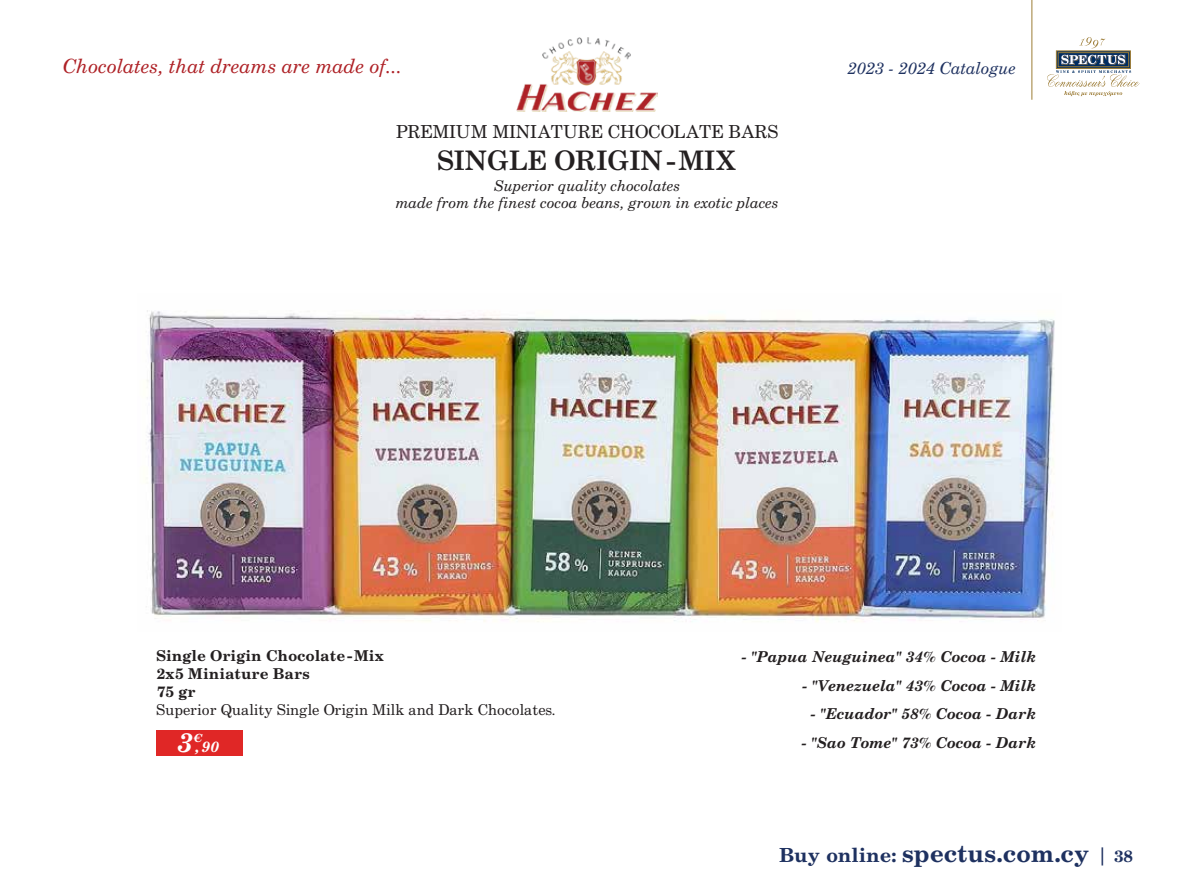
<style>
.page{position:relative;width:1191px;height:893px;background:#fff}
.page>*{position:absolute;margin:0;border:0;box-sizing:border-box;transform-origin:0 0}
.t1{font:500 27px "PF Century";color:#231f20}
.t2{font:700 24px "PF Century";color:#1e3160}
.t3{font:italic 19.5px "PF Century";color:#ae2126}
.t4{font:18px "PF Century";color:#231f20}
.t5{font:italic 16.5px "PF Century";color:#1e3160}
.t6{font:italic 700 15px "PF Century";color:#231f20}
.t7{font:italic 15px/16.5px "PF Century";color:#231f20;text-align:center}
.t8{font:15px "PF Century";color:#231f20}
.t9{font:700 15px/18px "PF Century";color:#231f20}
.t10{font:italic 700 15px "PF Century";color:#fff}
.t11{font:italic 700 11.25px "PF Century";color:#fff}
.s1{font-size:27px}
.s2{font-size:19.5px}
.s3{font-weight:400;font-size:21px}
.s4{font-size:16.5px}
</style>
<div class="page">
<div style="left:156px;top:730px;width:87px;height:26px;background:#e02726"></div>
<img style="left:146px;top:310px;width:909px;height:312px">
<img style="left:516px;top:38px;width:141px;height:74px">
<hr style="left:1031px;top:0;width:1px;height:100px;background:#9c7d35">
<svg style="left:1047px;top:37px;width:92px;height:59px"></svg>
<h3 class="t3" style="left:62px;top:54px;width:341px">Chocolates, that dreams are made of...</h3>
<p class="t5" style="left:847px;top:58px;width:170px">2023 - 2024 Catalogue</p>
<p class="t4" style="left:396px;top:120px;width:384px">PREMIUM MINIATURE CHOCOLATE BARS</p>
<h1 class="t1" style="left:437px;top:144px;width:300px">SINGLE ORIGIN-MIX</h1>
<p class="t7" style="left:395px;top:177px;width:385px">Superior quality chocolates<br>made from the finest cocoa beans, grown in exotic places</p>
<p class="t9" style="left:156px;top:647px;width:229px">Single Origin Chocolate-Mix<br>2x5 Miniature Bars<br>75 gr</p>
<p class="t8" style="left:156px;top:701px;width:400px">Superior Quality Single Origin Milk and Dark Chocolates.</p>
<p class="t10" style="left:177px;top:737px;width:43px"><span class="s1">3</span> 90</p>
<p class="t11" style="left:194px;top:730px;width:10px">€</p>
<p class="t10" style="left:195px;top:737px;width:6px">,</p>
<p class="t6" style="left:742px;top:647px;width:296px">- "Papua Neuguinea" 34% Cocoa - Milk</p>
<p class="t6" style="left:802px;top:676px;width:235px">- "Venezuela" 43% Cocoa - Milk</p>
<p class="t6" style="left:811px;top:704px;width:227px">- "Ecuador" 58% Cocoa - Dark</p>
<p class="t6" style="left:802px;top:733px;width:236px">- "Sao Tome" 73% Cocoa - Dark</p>
<h2 class="t2" style="left:779px;top:838px;width:355px"><span class="s2">Buy online:</span> spectus.com.cy <span class="s3">|</span> <span class="s4">38</span></h2>
</div>
